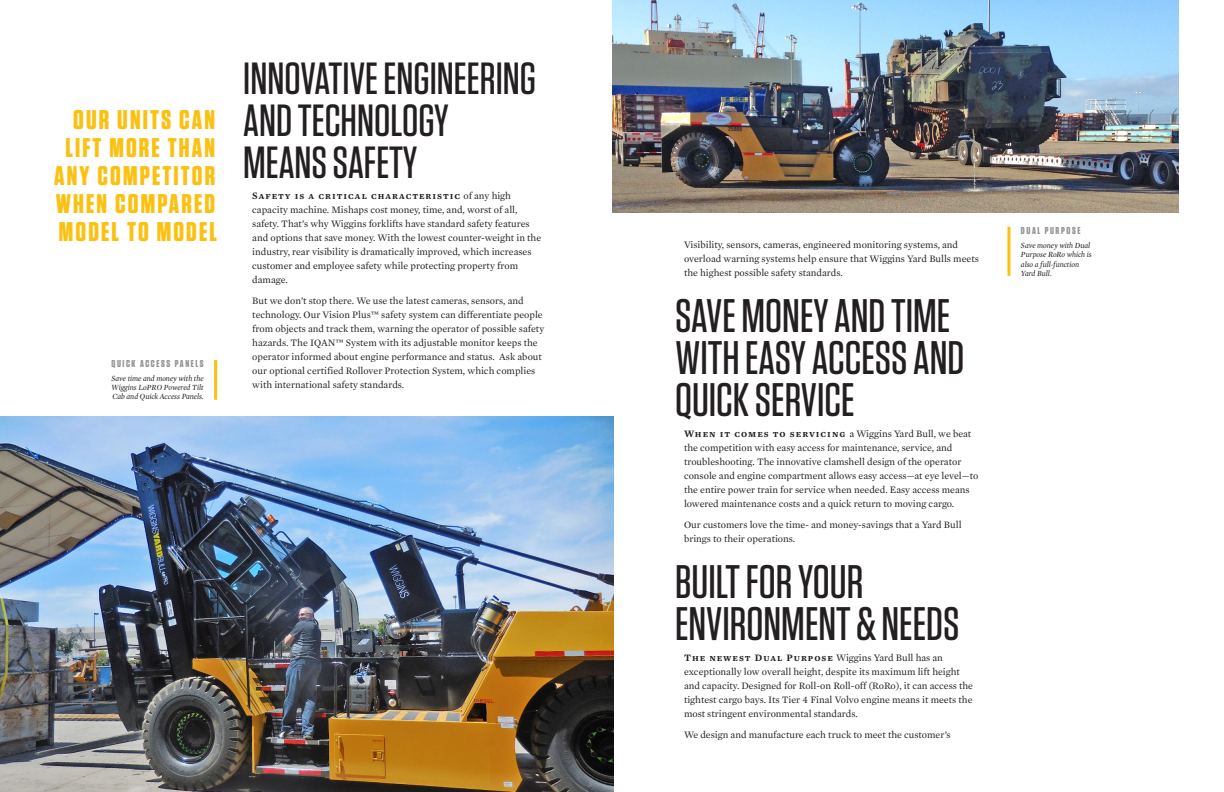
<style>
.page{position:relative;width:1224px;height:792px;background:#fff}
.page>*{position:absolute;margin:0;border:0;box-sizing:border-box;transform-origin:0 0}
.WLC_Header_1{font:500 47px/42px "Tungsten";color:#231f20}
.WLC_Header_1-2{font:500 45px/42px "Tungsten";color:#231f20}
.WLC_Pull_Quote_Right{font:700 27px/28px "Tungsten";letter-spacing:.08em;color:#fbc112}
.WLC_Primary_Body{font:10px/14px "Mercury Text G1";color:#231f20}
.WLC_Caption_Header_R{font:700 10px "Tungsten";letter-spacing:.16em;color:#939598}
.WLC_Caption_Header_L{font:700 10px "Tungsten";letter-spacing:.16em;color:#939598}
.WLC_Caption_Right{font:italic 8px/9px "Mercury Display";color:#231f20;text-align:justify}
.WLC_Caption_Left{font:italic 8px/9.3px "Mercury Display";color:#231f20}
.s1{font-family:"Mercury Text G1 Semibold SC"}
</style>
<div class="page">
<hr style="left:1007px;top:227px;width:3px;height:49px;background:#fbc112">
<img style="left:613px;top:0;width:566px;height:213px">
<img style="left:0;top:416px;width:613px;height:376px">
<hr style="left:214px;top:360px;width:3px;height:40px;background:#fbc112">
<p class="WLC_Pull_Quote_Right" style="left:65px;top:106px;width:151px">OUR UNITS CAN<br>LIFT MORE THAN</p>
<p class="WLC_Pull_Quote_Right" style="left:54px;top:162px;width:164px;text-align:justify">ANY COMPETITOR WHEN COMPARED MODEL TO MODEL</p>
<p class="WLC_Caption_Header_R" style="left:112px;top:358px;width:94px">QUICK ACCESS PANELS</p>
<p class="WLC_Caption_Right" style="left:111px;top:374px;width:94px">Save time and money with the Wiggins LoPRO Powered Tilt Cab and Quick Access Panels.</p>
<p class="WLC_Header_1-2" style="left:243px;top:58px;width:294px">INNOVATIVE ENGINEERING<br>AND TECHNOLOGY<br>MEANS SAFETY</p>
<p class="WLC_Primary_Body" style="left:252px;top:189px;width:290px"><span class="s1">Safety is a critical characteristic</span> of any high capacity machine. Mishaps cost money, time, and, worst of all, safety. That’s why Wiggins forklifts have standard safety features and options that save money. With the lowest counter-weight in the industry, rear visibility is dramatically improved, which increases customer and employee safety while protecting property from damage.</p>
<p class="WLC_Primary_Body" style="left:252px;top:294px;width:293px">But we don’t stop there. We use the latest cameras, sensors, and technology. Our Vision Plus™ safety system can differentiate people from objects and track them, warning the operator of possible safety hazards. The IQAN™ System with its adjustable monitor keeps the operator informed about engine performance and status. Ask about our optional certified Rollover Protection System, which complies with international safety standards.</p>
<p class="WLC_Primary_Body" style="left:684px;top:238px;width:296px">Visibility, sensors, cameras, engineered monitoring systems, and overload warning systems help ensure that Wiggins Yard Bulls meets the highest possible safety standards.</p>
<p class="WLC_Header_1" style="left:675px;top:295px;width:291px">SAVE MONEY AND TIME<br>WITH EASY ACCESS AND<br>QUICK SERVICE</p>
<p class="WLC_Primary_Body" style="left:684px;top:427px;width:296px"><span class="s1">When it comes to servicing</span> a Wiggins Yard Bull, we beat the competition with easy access for maintenance, service, and troubleshooting. The innovative clamshell design of the operator console and engine compartment allows easy access—at eye level—to the entire power train for service when needed. Easy access means lowered maintenance costs and a quick return to moving cargo.</p>
<p class="WLC_Primary_Body" style="left:684px;top:518px;width:279px">Our customers love the time- and money-savings that a Yard Bull brings to their operations.</p>
<p class="WLC_Header_1" style="left:675px;top:561px;width:286px">BUILT FOR YOUR<br>ENVIRONMENT &amp; NEEDS</p>
<p class="WLC_Primary_Body" style="left:684px;top:651px;width:291px"><span class="s1">The newest Dual Purpose</span> Wiggins Yard Bull has an exceptionally low overall height, despite its maximum lift height and capacity. Designed for Roll-on Roll-off (RoRo), it can access the tightest cargo bays. Its Tier 4 Final Volvo engine means it meets the most stringent environmental standards.</p>
<p class="WLC_Primary_Body" style="left:684px;top:728px;width:268px">We design and manufacture each truck to meet the customer’s</p>
<p class="WLC_Caption_Header_L" style="left:1021px;top:225px;width:61px">DUAL PURPOSE</p>
<p class="WLC_Caption_Left" style="left:1021px;top:241px;width:72px">Save money with Dual<br>Purpose RoRo which is also a full-function</p>
<p class="WLC_Caption_Left" style="left:1021px;top:269px;width:32px">Yard Bull.</p>
</div>
